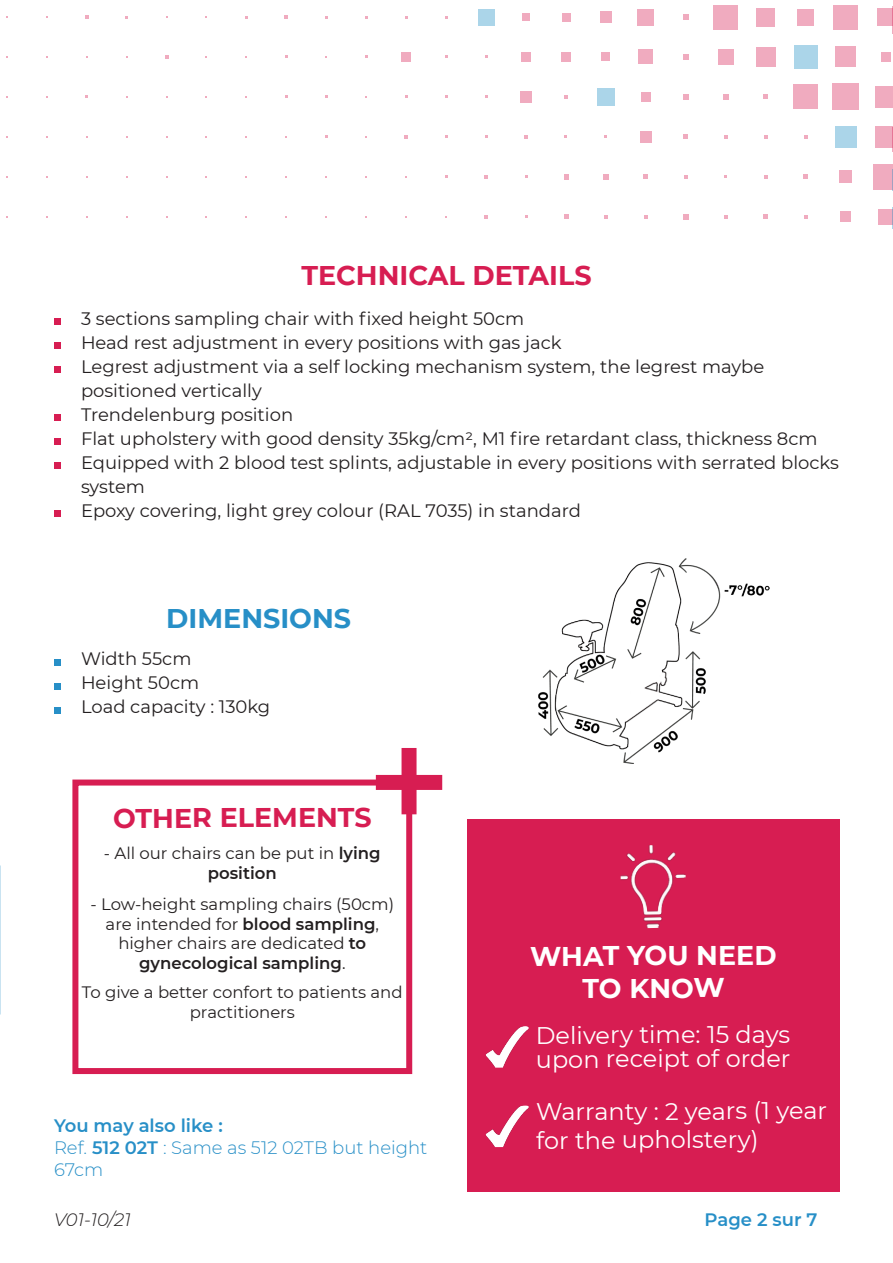
<style>
.page{position:relative;width:893px;height:1263px;background:#fff}
.page>*{position:absolute;margin:0;border:0;box-sizing:border-box;transform-origin:0 0}
.t1{font:700 27px "Montserrat";color:#d71d52}
.t2{font:700 27px "Montserrat";letter-spacing:-.005em;color:#fff}
.t3{font:700 27px "Montserrat";color:#278fc7}
.t4{font:24px "Montserrat";letter-spacing:-.005em;color:#fff}
.t5{font:18px/24px "Montserrat";color:#231f20}
.t6{font:300 18px/21.6px "Montserrat";color:#278fc7}
.t7{font:600 18px "Montserrat";color:#278fc7}
.t8{font:italic 300 18px "Montserrat";color:#231f20}
.TITRE_1{font:16.5px/19.8px "Montserrat";color:#231f20;text-align:center}
.s1{font-weight:600}
</style>
<div class="page">
<div style="left:878px;top:209px;width:14px;height:16px;background:#f0abbf"></div>
<div style="left:873px;top:164px;width:19px;height:25px;background:#f0abbf"></div>
<div style="left:875px;top:126px;width:17px;height:21px;background:#f0abbf"></div>
<div style="left:875px;top:86px;width:17px;height:22px;background:#f0abbf"></div>
<div style="left:881px;top:52px;width:9px;height:10px;background:#f0abbf"></div>
<div style="left:877px;top:8px;width:15px;height:18px;background:#f0abbf"></div>
<div style="left:840px;top:212px;width:11px;height:10px;background:#f0abbf"></div>
<div style="left:839px;top:171px;width:13px;height:12px;background:#f0abbf"></div>
<div style="left:835px;top:126px;width:21px;height:22px;background:#abd5e9"></div>
<div style="left:832px;top:84px;width:27px;height:26px;background:#f0abbf"></div>
<div style="left:835px;top:47px;width:21px;height:20px;background:#f0abbf"></div>
<div style="left:833px;top:5px;width:25px;height:24px;background:#f0abbf"></div>
<svg style="left:804px;top:215px;width:4px;height:4px"></svg>
<svg style="left:803px;top:175px;width:5px;height:4px"></svg>
<svg style="left:804px;top:135px;width:4px;height:4px"></svg>
<div style="left:793px;top:84px;width:25px;height:25px;background:#f0abbf"></div>
<div style="left:794px;top:45px;width:23px;height:24px;background:#abd5e9"></div>
<div style="left:797px;top:9px;width:17px;height:16px;background:#f0abbf"></div>
<svg style="left:763px;top:214px;width:5px;height:5px"></svg>
<svg style="left:764px;top:175px;width:4px;height:4px"></svg>
<svg style="left:764px;top:135px;width:4px;height:4px"></svg>
<svg style="left:764px;top:95px;width:4px;height:4px"></svg>
<div style="left:756px;top:47px;width:20px;height:20px;background:#f0abbf"></div>
<div style="left:756px;top:8px;width:19px;height:18px;background:#f0abbf"></div>
<svg style="left:724px;top:215px;width:3px;height:4px"></svg>
<svg style="left:724px;top:135px;width:3px;height:4px"></svg>
<svg style="left:723px;top:94px;width:5px;height:6px"></svg>
<div style="left:718px;top:49px;width:15px;height:16px;background:#f0abbf"></div>
<div style="left:713px;top:5px;width:25px;height:24px;background:#f0abbf"></div>
<svg style="left:683px;top:214px;width:5px;height:5px"></svg>
<svg style="left:684px;top:175px;width:4px;height:4px"></svg>
<svg style="left:684px;top:135px;width:4px;height:4px"></svg>
<svg style="left:683px;top:94px;width:5px;height:6px"></svg>
<svg style="left:683px;top:54px;width:5px;height:5px"></svg>
<svg style="left:683px;top:14px;width:6px;height:6px"></svg>
<svg style="left:644px;top:215px;width:4px;height:4px"></svg>
<svg style="left:644px;top:175px;width:4px;height:4px"></svg>
<div style="left:640px;top:131px;width:11px;height:11px;background:#f0abbf"></div>
<div style="left:641px;top:92px;width:9px;height:9px;background:#f0abbf"></div>
<div style="left:639px;top:50px;width:14px;height:14px;background:#f0abbf"></div>
<div style="left:638px;top:9px;width:16px;height:16px;background:#f0abbf"></div>
<svg style="left:604px;top:215px;width:4px;height:4px"></svg>
<svg style="left:603px;top:174px;width:6px;height:5px"></svg>
<div style="left:597px;top:88px;width:18px;height:18px;background:#abd5e9"></div>
<div style="left:602px;top:53px;width:8px;height:8px;background:#f0abbf"></div>
<div style="left:600px;top:11px;width:11px;height:12px;background:#f0abbf"></div>
<svg style="left:564px;top:214px;width:4px;height:5px"></svg>
<svg style="left:564px;top:174px;width:4px;height:5px"></svg>
<svg style="left:564px;top:95px;width:4px;height:4px"></svg>
<div style="left:561px;top:52px;width:9px;height:9px;background:#f0abbf"></div>
<div style="left:562px;top:13px;width:8px;height:8px;background:#f0abbf"></div>
<svg style="left:524px;top:135px;width:4px;height:3px"></svg>
<div style="left:520px;top:91px;width:12px;height:11px;background:#f0abbf"></div>
<div style="left:521px;top:52px;width:10px;height:10px;background:#f0abbf"></div>
<div style="left:522px;top:13px;width:8px;height:8px;background:#f0abbf"></div>
<svg style="left:484px;top:215px;width:4px;height:4px"></svg>
<svg style="left:484px;top:175px;width:4px;height:3px"></svg>
<div style="left:478px;top:9px;width:16px;height:16px;background:#abd5e9"></div>
<svg style="left:404px;top:135px;width:4px;height:4px"></svg>
<div style="left:401px;top:52px;width:10px;height:10px;background:#f0abbf"></div>
<svg style="left:285px;top:15px;width:3px;height:4px"></svg>
<svg style="left:165px;top:55px;width:3px;height:4px"></svg>
<svg style="left:85px;top:15px;width:3px;height:4px"></svg>
<img style="left:538px;top:558px;width:232px;height:205px">
<svg style="left:54px;top:659px;width:6px;height:6px"></svg>
<svg style="left:54px;top:683px;width:6px;height:6px"></svg>
<svg style="left:54px;top:707px;width:6px;height:6px"></svg>
<div style="left:54px;top:318px;width:6px;height:7px;background:#d71d52"></div>
<div style="left:54px;top:342px;width:6px;height:7px;background:#d71d52"></div>
<div style="left:54px;top:366px;width:6px;height:7px;background:#d71d52"></div>
<div style="left:54px;top:414px;width:6px;height:7px;background:#d71d52"></div>
<div style="left:54px;top:438px;width:6px;height:7px;background:#d71d52"></div>
<div style="left:54px;top:462px;width:6px;height:7px;background:#d71d52"></div>
<div style="left:54px;top:510px;width:6px;height:7px;background:#d71d52"></div>
<div style="left:72px;top:779px;width:340px;height:295px;border:6px solid #d71d52"></div>
<div style="left:402px;top:748px;width:15px;height:66px;background:#d71d52"></div>
<div style="left:376px;top:775px;width:66px;height:15px;background:#d71d52"></div>
<div style="left:467px;top:820px;width:372px;height:372px;background:#d71d52"></div>
<img style="left:486px;top:1026px;width:43px;height:42px">
<img style="left:486px;top:1105px;width:43px;height:42px">
<img style="left:620px;top:845px;width:66px;height:84px">
<svg style="left:892px;top:208px;width:1px;height:21px"></svg>
<svg style="left:892px;top:169px;width:1px;height:22px"></svg>
<svg style="left:892px;top:127px;width:1px;height:25px"></svg>
<svg style="left:892px;top:6px;width:1px;height:28px"></svg>
<p class="t1" style="left:301px;top:256px;width:292px">TECHNICAL DETAILS</p>
<p class="t5" style="left:81px;top:306px;width:445px">3 sections sampling chair with fixed height 50cm</p>
<p class="t5" style="left:81px;top:330px;width:482px">Head rest adjustment in every positions with gas jack</p>
<p class="t5" style="left:81px;top:354px;width:685px">Legrest adjustment via a self locking mechanism system, the legrest maybe</p>
<p class="t5" style="left:81px;top:378px;width:182px">positioned vertically</p>
<p class="t5" style="left:81px;top:402px;width:214px">Trendelenburg position</p>
<p class="t5" style="left:81px;top:426px;width:738px">Flat upholstery with good density 35kg/cm2, M1 fire retardant class, thickness 8cm</p>
<p class="t5" style="left:81px;top:450px;width:759px">Equipped with 2 blood test splints, adjustable in every positions with serrated blocks system</p>
<p class="t5" style="left:81px;top:498px;width:501px">Epoxy covering, light grey colour (RAL 7035) in standard</p>
<p class="t3" style="left:166px;top:599px;width:186px">DIMENSIONS</p>
<p class="t5" style="left:81px;top:646px;width:112px">Width 55cm</p>
<p class="t5" style="left:81px;top:670px;width:120px">Height 50cm</p>
<p class="t5" style="left:81px;top:694px;width:191px">Load capacity : 130kg</p>
<p class="t1" style="left:113px;top:798px;width:260px">OTHER ELEMENTS</p>
<p class="TITRE_1" style="left:104px;top:843px;width:278px">- All our chairs can be put in <span class="s1">lying position</span></p>
<p class="TITRE_1" style="left:91px;top:893px;width:305px">- Low-height sampling chairs (50cm) are intended for <span class="s1">blood sampling</span>, higher chairs are dedicated <span class="s1">to gynecological sampling</span>.</p>
<p class="TITRE_1" style="left:82px;top:981px;width:322px">To give a better confort to patients and practitioners</p>
<p class="t7" style="left:54px;top:1113px;width:170px">You may also like :</p>
<p class="t6" style="left:54px;top:1136px;width:375px">Ref. <span class="s1">512 02T</span> : Same as 512 02TB but height<br>67cm</p>
<p class="t2" style="left:530px;top:936px;width:248px">WHAT YOU NEED</p>
<p class="t2" style="left:582px;top:969px;width:144px">TO KNOW</p>
<p class="t4" style="left:536px;top:1018px;width:256px">Delivery time: 15 days</p>
<p class="t4" style="left:536px;top:1042px;width:256px">upon receipt of order</p>
<p class="t4" style="left:536px;top:1094px;width:293px">Warranty : 2 years (1 year</p>
<p class="t4" style="left:536px;top:1123px;width:224px">for the upholstery)</p>
<p class="t8" style="left:54px;top:1208px;width:78px">V01-10/21</p>
<p class="t7" style="left:705px;top:1207px;width:114px">Page 2 sur 7</p>
</div>
